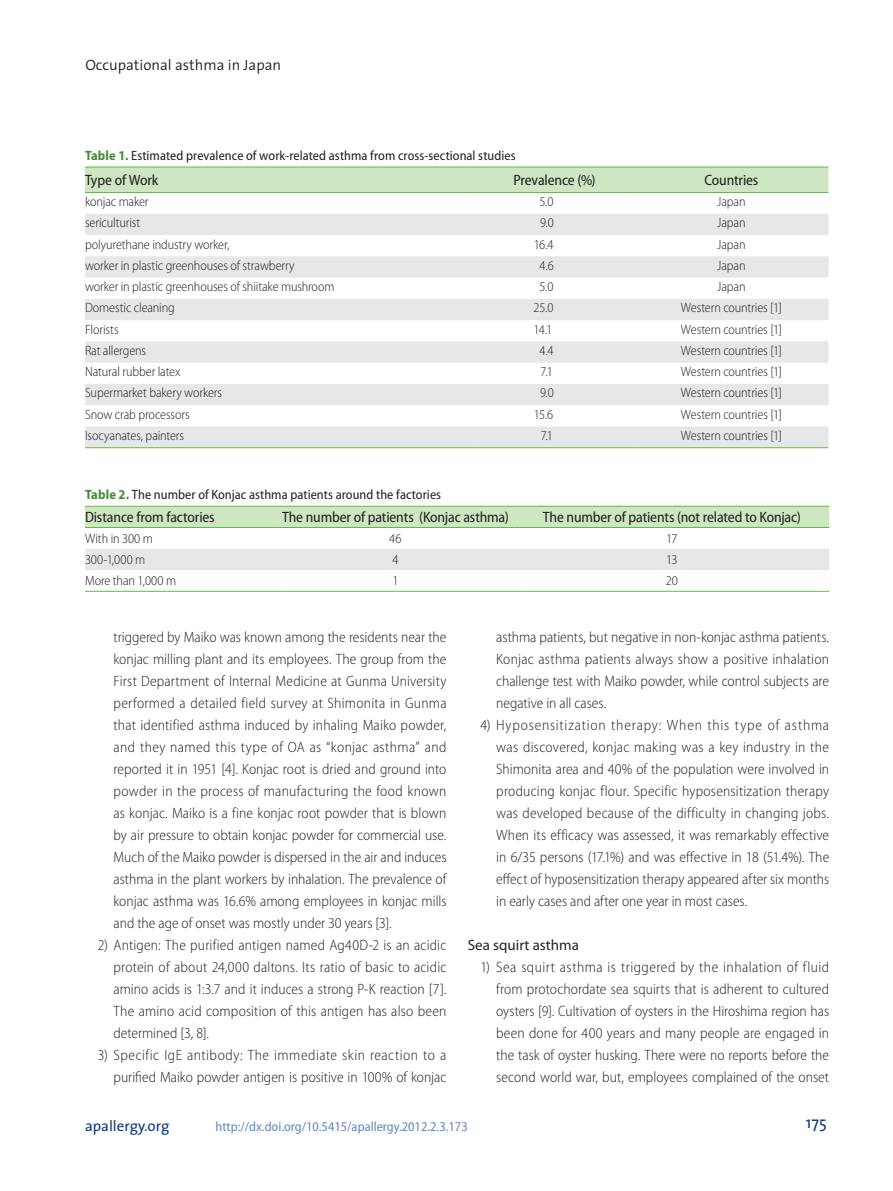
<style>
.page{position:relative;width:893px;height:1191px;background:#fff}
.page>*{position:absolute;margin:0;border:0;box-sizing:border-box;transform-origin:0 0}
.t1{font:16.5px "The Sans";color:#103987}
.t2{font:300 semi-condensed 15px/22px "Myriad Pro";color:#231f20;text-align:justify}
.t3{font:semi-condensed 15px "Myriad Pro";letter-spacing:-.01em;color:#231f20}
.t4{font:300 semi-condensed 15px/22px "Myriad Pro";letter-spacing:.02em;color:#231f20;text-align:right}
.t5{font:300 15px "The Sans";color:#231f20}
.t6{font:15px "Myriad Pro";color:#231f20}
.t7{font:15px "The Sans";color:#103987}
.t8{font:300 semi-condensed 13.5px "Myriad Pro";letter-spacing:-.01em;color:#231f20}
.t9{font:semi-condensed 13.5px "Myriad Pro";letter-spacing:.005em;color:#231f20}
.t10{font:semi-condensed 13.5px "Myriad Pro";color:#5d88c6}
.s1{font-weight:700;color:#428d33}
</style>
<div class="page">
<div style="left:85px;top:168px;width:743px;height:24px;background:#cee6c1"></div>
<svg style="left:85px;top:214px;width:743px;height:233px;fill:#e6e7e9"></svg>
<hr style="left:85px;top:447px;width:390px;height:1px;background:#60bb46">
<hr style="left:475px;top:447px;width:159px;height:1px;background:#60bb46">
<hr style="left:634px;top:447px;width:194px;height:1px;background:#60bb46">
<hr style="left:85px;top:167px;width:390px;height:1px;background:#60bb46">
<hr style="left:475px;top:167px;width:159px;height:1px;background:#60bb46">
<hr style="left:634px;top:167px;width:194px;height:1px;background:#60bb46">
<hr style="left:85px;top:192px;width:390px;height:1px;background:#60bb46">
<hr style="left:475px;top:192px;width:159px;height:1px;background:#60bb46">
<hr style="left:634px;top:192px;width:194px;height:1px;background:#60bb46">
<div style="left:85px;top:507px;width:744px;height:20px;background:#cee6c1"></div>
<div style="left:85px;top:549px;width:744px;height:21px;background:#e6e7e9"></div>
<hr style="left:85px;top:506px;width:191px;height:1px;background:#60bb46">
<hr style="left:276px;top:506px;width:238px;height:1px;background:#60bb46">
<hr style="left:514px;top:506px;width:315px;height:1px;background:#60bb46">
<hr style="left:85px;top:527px;width:191px;height:1px;background:#60bb46">
<hr style="left:276px;top:527px;width:238px;height:1px;background:#60bb46">
<hr style="left:514px;top:527px;width:315px;height:1px;background:#60bb46">
<hr style="left:85px;top:591px;width:191px;height:1px;background:#60bb46">
<hr style="left:276px;top:591px;width:238px;height:1px;background:#60bb46">
<hr style="left:514px;top:591px;width:315px;height:1px;background:#60bb46">
<p class="t5" style="left:85px;top:52px;width:197px">Occupational asthma in Japan</p>
<p class="t9" style="left:85px;top:147px;width:432px"><span class="s1">Table 1.</span> Estimated prevalence of work-related asthma from cross-sectional studies</p>
<p class="t3" style="left:85px;top:171px;width:75px">Type of Work</p>
<p class="t3" style="left:513px;top:171px;width:84px">Prevalence (%)</p>
<p class="t3" style="left:704px;top:171px;width:55px">Countries</p>
<p class="t8" style="left:85px;top:193px;width:65px">konjac maker</p>
<p class="t8" style="left:539px;top:193px;width:16px">5.0</p>
<p class="t8" style="left:717px;top:193px;width:30px">Japan</p>
<p class="t8" style="left:85px;top:215px;width:57px">sericulturist</p>
<p class="t8" style="left:540px;top:215px;width:15px">9.0</p>
<p class="t8" style="left:717px;top:215px;width:30px">Japan</p>
<p class="t8" style="left:85px;top:236px;width:146px">polyurethane industry worker,</p>
<p class="t8" style="left:534px;top:236px;width:21px">16.4</p>
<p class="t8" style="left:717px;top:236px;width:30px">Japan</p>
<p class="t8" style="left:85px;top:257px;width:211px">worker in plastic greenhouses of strawberry</p>
<p class="t8" style="left:539px;top:257px;width:16px">4.6</p>
<p class="t8" style="left:717px;top:257px;width:30px">Japan</p>
<p class="t8" style="left:85px;top:278px;width:251px">worker in plastic greenhouses of shiitake mushroom</p>
<p class="t8" style="left:539px;top:278px;width:16px">5.0</p>
<p class="t8" style="left:717px;top:278px;width:30px">Japan</p>
<p class="t8" style="left:85px;top:300px;width:91px">Domestic cleaning</p>
<p class="t8" style="left:533px;top:300px;width:22px">25.0</p>
<p class="t8" style="left:681px;top:300px;width:103px">Western countries [1]</p>
<p class="t8" style="left:85px;top:321px;width:35px">Florists</p>
<p class="t8" style="left:533px;top:321px;width:20px">14.1</p>
<p class="t8" style="left:681px;top:321px;width:103px">Western countries [1]</p>
<p class="t8" style="left:85px;top:342px;width:63px">Rat allergens</p>
<p class="t8" style="left:539px;top:342px;width:16px">4.4</p>
<p class="t8" style="left:681px;top:342px;width:103px">Western countries [1]</p>
<p class="t8" style="left:85px;top:363px;width:97px">Natural rubber latex</p>
<p class="t8" style="left:541px;top:363px;width:14px">7.1</p>
<p class="t8" style="left:681px;top:363px;width:103px">Western countries [1]</p>
<p class="t8" style="left:85px;top:385px;width:139px">Supermarket bakery workers</p>
<p class="t8" style="left:540px;top:385px;width:15px">9.0</p>
<p class="t8" style="left:681px;top:385px;width:103px">Western countries [1]</p>
<p class="t8" style="left:85px;top:406px;width:106px">Snow crab processors</p>
<p class="t8" style="left:534px;top:406px;width:21px">15.6</p>
<p class="t8" style="left:681px;top:406px;width:103px">Western countries [1]</p>
<p class="t8" style="left:85px;top:427px;width:101px">Isocyanates, painters</p>
<p class="t8" style="left:541px;top:427px;width:14px">7.1</p>
<p class="t8" style="left:681px;top:427px;width:103px">Western countries [1]</p>
<p class="t9" style="left:85px;top:486px;width:358px"><span class="s1">Table 2.</span> The number of Konjac asthma patients around the factories</p>
<p class="t3" style="left:85px;top:508px;width:131px">Distance from factories</p>
<p class="t3" style="left:282px;top:508px;width:228px">The number of patients (Konjac asthma)</p>
<p class="t3" style="left:543px;top:508px;width:260px">The number of patients (not related to Konjac)</p>
<p class="t8" style="left:85px;top:530px;width:69px">With in 300 m</p>
<p class="t8" style="left:389px;top:530px;width:14px">46</p>
<p class="t8" style="left:666px;top:530px;width:13px">17</p>
<p class="t8" style="left:85px;top:551px;width:62px">300-1,000 m</p>
<p class="t8" style="left:392px;top:551px;width:8px">4</p>
<p class="t8" style="left:666px;top:551px;width:13px">13</p>
<p class="t8" style="left:85px;top:572px;width:93px">More than 1,000 m</p>
<p class="t8" style="left:392px;top:572px;width:8px">1</p>
<p class="t8" style="left:666px;top:572px;width:13px">20</p>
<p class="t2" style="left:114px;top:626px;width:335px">triggered by Maiko was known among the residents near the konjac milling plant and its employees. The group from the First Department of Internal Medicine at Gunma University performed a detailed field survey at Shimonita in Gunma that identified asthma induced by inhaling Maiko powder, and they named this type of OA as “konjac asthma” and reported it in 1951 [4]. Konjac root is dried and ground into powder in the process of manufacturing the food known as konjac. Maiko is a fine konjac root powder that is blown by air pressure to obtain konjac powder for commercial use.<br>Much of the Maiko powder is dispersed in the air and induces asthma in the plant workers by inhalation. The prevalence of konjac asthma was 16.6% among employees in konjac mills and the age of onset was mostly under 30 years [3].</p>
<p class="t2" style="left:114px;top:934px;width:334px;text-indent:-16px">2) Antigen: The purified antigen named Ag40D-2 is an acidic protein of about 24,000 daltons. Its ratio of basic to acidic amino acids is 1:3.7 and it induces a strong P-K reaction [7].<br>The amino acid composition of this antigen has also been determined [3, 8].</p>
<p class="t4" style="left:98px;top:1044px;width:350px">3) Specific IgE antibody: The immediate skin reaction to a purified Maiko powder antigen is positive in 100% of konjac</p>
<p class="t2" style="left:496px;top:626px;width:334px">asthma patients, but negative in non-konjac asthma patients.<br>Konjac asthma patients always show a positive inhalation challenge test with Maiko powder, while control subjects are negative in all cases.</p>
<p class="t2" style="left:496px;top:714px;width:335px;text-indent:-16px">4) Hyposensitization therapy: When this type of asthma was discovered, konjac making was a key industry in the Shimonita area and 40% of the population were involved in producing konjac flour. Specific hyposensitization therapy was developed because of the difficulty in changing jobs.<br>When its efficacy was assessed, it was remarkably effective in 6/35 persons (17.1%) and was effective in 18 (51.4%). The effect of hyposensitization therapy appeared after six months in early cases and after one year in most cases.</p>
<p class="t6" style="left:468px;top:936px;width:113px">Sea squirt asthma</p>
<p class="t2" style="left:496px;top:956px;width:335px;text-indent:-16px">1) Sea squirt asthma is triggered by the inhalation of fluid from protochordate sea squirts that is adherent to cultured oysters [9]. Cultivation of oysters in the Hiroshima region has been done for 400 years and many people are engaged in the task of oyster husking. There were no reports before the second world war, but, employees complained of the onset</p>
<p class="t7" style="left:85px;top:1113px;width:86px">apallergy.org</p>
<p class="t10" style="left:216px;top:1118px;width:254px">http://dx.doi.org/10.5415/apallergy.2012.2.3.173</p>
<p class="t1" style="left:806px;top:1109px;width:22px">175</p>
</div>
